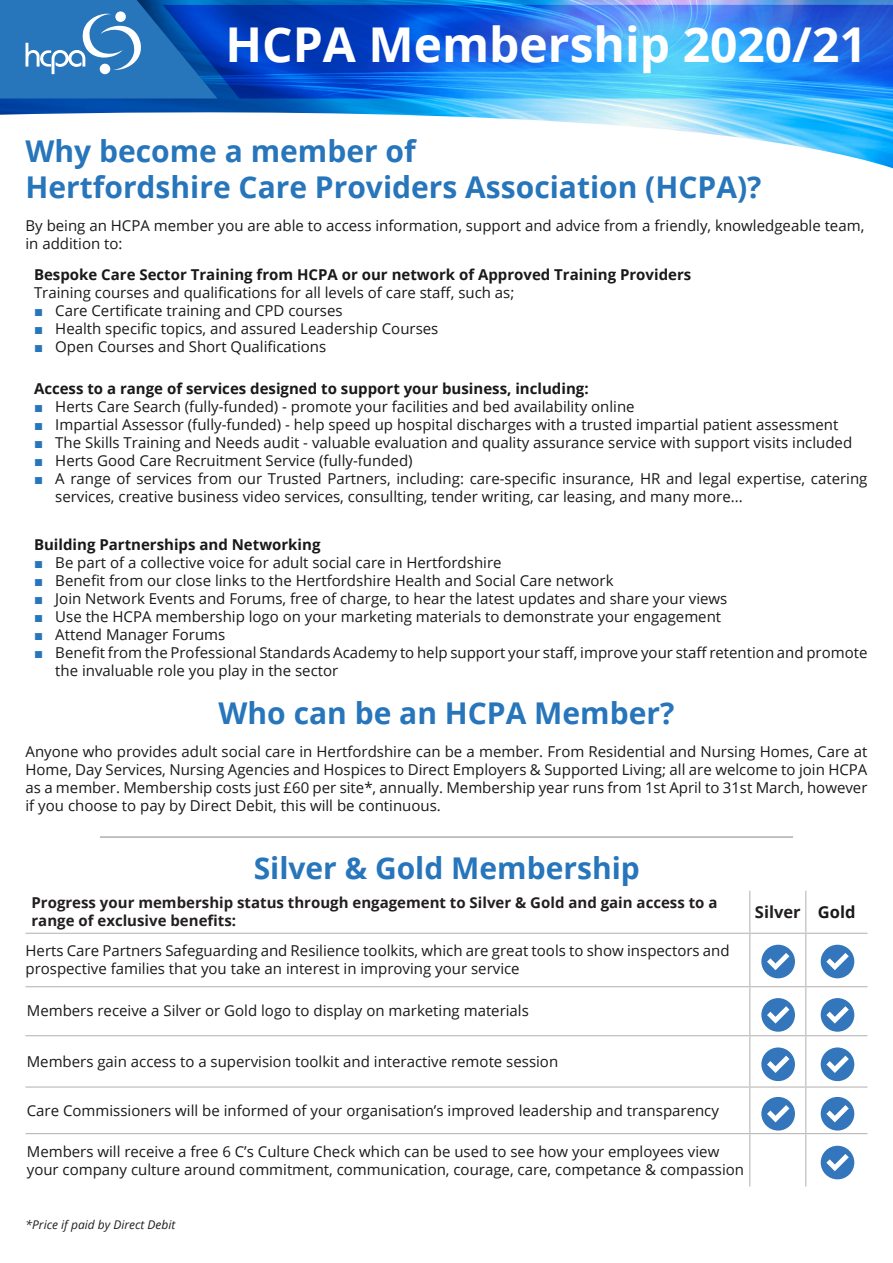
<style>
.page{position:relative;width:893px;height:1263px;background:#fff}
.page>*{position:absolute;margin:0;border:0;box-sizing:border-box;transform-origin:0 0}
.t1{font:700 48px "Open Sans";color:#fff}
.t2{font:700 30px "Open Sans";color:#2775bb}
.t3{font:700 16.5px "Open Sans";color:#231f20}
.t4{font:700 16.5px "Open Sans";color:#191919}
.t5{font:15px/18px "Open Sans";color:#191919}
.t6{font:700 15px "Open Sans";color:#191919}
.t7{font:700 15px/18px "Open Sans";color:#231f20}
.t8{font:italic 12px "Open Sans";color:#231f20}
.s1{font-family:"Arial";color:#2775bb}
</style>
<div class="page">
<hr style="left:749px;top:891px;width:1px;height:42px;background:#bbb8b9">
<hr style="left:805px;top:891px;width:1px;height:42px;background:#bbb8b9">
<hr style="left:26px;top:933px;width:724px;height:1px;background:#bbb8b9">
<hr style="left:750px;top:933px;width:56px;height:1px;background:#bbb8b9">
<hr style="left:749px;top:934px;width:1px;height:52px;background:#bbb8b9">
<hr style="left:806px;top:933px;width:61px;height:1px;background:#bbb8b9">
<hr style="left:805px;top:934px;width:1px;height:52px;background:#bbb8b9">
<hr style="left:26px;top:986px;width:724px;height:1px;background:#bbb8b9">
<hr style="left:750px;top:986px;width:56px;height:1px;background:#bbb8b9">
<hr style="left:749px;top:987px;width:1px;height:48px;background:#bbb8b9">
<hr style="left:806px;top:986px;width:61px;height:1px;background:#bbb8b9">
<hr style="left:805px;top:987px;width:1px;height:48px;background:#bbb8b9">
<hr style="left:26px;top:1035px;width:724px;height:1px;background:#bbb8b9">
<hr style="left:750px;top:1035px;width:56px;height:1px;background:#bbb8b9">
<hr style="left:749px;top:1036px;width:1px;height:50px;background:#bbb8b9">
<hr style="left:806px;top:1035px;width:61px;height:1px;background:#bbb8b9">
<hr style="left:805px;top:1036px;width:1px;height:50px;background:#bbb8b9">
<hr style="left:26px;top:1086px;width:724px;height:1px;background:#bbb8b9">
<hr style="left:750px;top:1086px;width:56px;height:1px;background:#bbb8b9">
<hr style="left:749px;top:1087px;width:1px;height:46px;background:#bbb8b9">
<hr style="left:806px;top:1086px;width:61px;height:1px;background:#bbb8b9">
<hr style="left:805px;top:1087px;width:1px;height:46px;background:#bbb8b9">
<hr style="left:26px;top:1133px;width:724px;height:1px;background:#bbb8b9">
<hr style="left:750px;top:1133px;width:56px;height:1px;background:#bbb8b9">
<hr style="left:749px;top:1134px;width:1px;height:52px;background:#bbb8b9">
<hr style="left:806px;top:1133px;width:61px;height:1px;background:#bbb8b9">
<hr style="left:805px;top:1134px;width:1px;height:52px;background:#bbb8b9">
<img style="left:0;top:0;width:893px;height:168px">
<svg style="left:217px;top:5px;width:676px;height:94px;background:#2377e1"></svg>
<svg style="left:0;top:0;width:217px;height:99px;background:#2d75bd"></svg>
<hr style="left:100px;top:836px;width:693px;height:2px;background:#abafb0">
<div style="left:821px;top:1146px;width:33px;height:33px;background:#3476bb;border-radius:50%"></div>
<svg style="left:826px;top:1154px;width:23px;height:17px"></svg>
<div style="left:821px;top:1097px;width:33px;height:33px;background:#3476bb;border-radius:50%"></div>
<svg style="left:826px;top:1105px;width:23px;height:17px"></svg>
<div style="left:821px;top:1047px;width:33px;height:34px;background:#3476bb;border-radius:50%"></div>
<svg style="left:826px;top:1056px;width:23px;height:17px"></svg>
<div style="left:761px;top:1047px;width:34px;height:34px;background:#3476bb;border-radius:50%"></div>
<svg style="left:767px;top:1056px;width:22px;height:17px"></svg>
<div style="left:761px;top:1097px;width:34px;height:33px;background:#3476bb;border-radius:50%"></div>
<svg style="left:767px;top:1105px;width:22px;height:17px"></svg>
<div style="left:821px;top:998px;width:33px;height:34px;background:#3476bb;border-radius:50%"></div>
<svg style="left:826px;top:1006px;width:23px;height:17px"></svg>
<div style="left:761px;top:998px;width:34px;height:34px;background:#3476bb;border-radius:50%"></div>
<svg style="left:767px;top:1006px;width:22px;height:17px"></svg>
<div style="left:821px;top:945px;width:33px;height:33px;background:#3476bb;border-radius:50%"></div>
<svg style="left:826px;top:953px;width:23px;height:17px"></svg>
<div style="left:761px;top:945px;width:34px;height:33px;background:#3476bb;border-radius:50%"></div>
<svg style="left:767px;top:953px;width:22px;height:17px"></svg>
<p class="t1" style="left:225px;top:11px;width:643px">HCPA Membership 2020/21</p>
<p class="t2" style="left:26px;top:129px;width:392px">Why become a member of</p>
<p class="t2" style="left:26px;top:165px;width:737px">Hertfordshire Care Providers Association (HCPA)?</p>
<p class="t5" style="left:26px;top:216px;width:840px">By being an HCPA member you are able to access information, support and advice from a friendly, knowledgeable team, in addition to:</p>
<p class="t6" style="left:34px;top:264px;width:659px">Bespoke Care Sector Training from HCPA or our network of Approved Training Providers</p>
<p class="t5" style="left:34px;top:283px;width:482px">Training courses and qualifications for all levels of care staff, such as;</p>
<p class="t5" style="left:34px;top:301px;width:310px"><span class="s1">■</span> Care Certificate training and CPD courses</p>
<p class="t5" style="left:34px;top:319px;width:406px"><span class="s1">■</span> Health specific topics, and assured Leadership Courses</p>
<p class="t5" style="left:34px;top:337px;width:294px"><span class="s1">■</span> Open Courses and Short Qualifications</p>
<p class="t6" style="left:34px;top:378px;width:556px">Access to a range of services designed to support your business, including:</p>
<p class="t5" style="left:34px;top:397px;width:602px"><span class="s1">■</span> Herts Care Search (fully-funded) - promote your facilities and bed availability online</p>
<p class="t5" style="left:34px;top:415px;width:806px"><span class="s1">■</span> Impartial Assessor (fully-funded) - help speed up hospital discharges with a trusted impartial patient assessment</p>
<p class="t5" style="left:34px;top:433px;width:820px"><span class="s1">■</span> The Skills Training and Needs audit - valuable evaluation and quality assurance service with support visits included</p>
<p class="t5" style="left:34px;top:451px;width:380px"><span class="s1">■</span> Herts Good Care Recruitment Service (fully-funded)</p>
<p class="t5" style="left:55px;top:469px;width:814px;text-indent:-21px"><span class="s1">■</span> A range of services from our Trusted Partners, including: care-specific insurance, HR and legal expertise, catering services, creative business video services, consullting, tender writing, car leasing, and many more...</p>
<p class="t6" style="left:34px;top:534px;width:288px">Building Partnerships and Networking</p>
<p class="t5" style="left:34px;top:553px;width:469px"><span class="s1">■</span> Be part of a collective voice for adult social care in Hertfordshire</p>
<p class="t5" style="left:34px;top:571px;width:581px"><span class="s1">■</span> Benefit from our close links to the Hertfordshire Health and Social Care network</p>
<p class="t5" style="left:34px;top:589px;width:695px"><span class="s1">■</span> Join Network Events and Forums, free of charge, to hear the latest updates and share your views</p>
<p class="t5" style="left:34px;top:607px;width:689px"><span class="s1">■</span> Use the HCPA membership logo on your marketing materials to demonstrate your engagement</p>
<p class="t5" style="left:34px;top:625px;width:193px"><span class="s1">■</span> Attend Manager Forums</p>
<p class="t5" style="left:55px;top:643px;width:814px;text-indent:-21px"><span class="s1">■</span> Benefit from the Professional Standards Academy to help support your staff, improve your staff retention and promote the invaluable role you play in the sector</p>
<p class="t2" style="left:219px;top:692px;width:457px">Who can be an HCPA Member?</p>
<p class="t5" style="left:26px;top:742px;width:843px;text-align:justify">Anyone who provides adult social care in Hertfordshire can be a member. From Residential and Nursing Homes, Care at Home, Day Services, Nursing Agencies and Hospices to Direct Employers &amp; Supported Living; all are welcome to join HCPA as a member. Membership costs just £60 per site*, annually. Membership year runs from 1st April to 31st March, however if you choose to pay by Direct Debit, this will be continuous.</p>
<p class="t2" style="left:254px;top:846px;width:388px">Silver &amp; Gold Membership</p>
<p class="t7" style="left:32px;top:893px;width:687px">Progress your membership status through engagement to Silver &amp; Gold and gain access to a range of exclusive benefits:</p>
<p class="t5" style="left:26px;top:941px;width:706px">Herts Care Partners Safeguarding and Resilience toolkits, which are great tools to show inspectors and prospective families that you take an interest in improving your service</p>
<p class="t5" style="left:27px;top:1001px;width:504px">Members receive a Silver or Gold logo to display on marketing materials</p>
<p class="t3" style="left:755px;top:900px;width:47px">Silver</p>
<p class="t4" style="left:818px;top:900px;width:39px">Gold</p>
<p class="t5" style="left:27px;top:1052px;width:533px">Members gain access to a supervision toolkit and interactive remote session</p>
<p class="t5" style="left:27px;top:1101px;width:694px">Care Commissioners will be informed of your organisation’s improved leadership and transparency</p>
<p class="t5" style="left:27px;top:1142px;width:719px">Members will receive a free 6 C’s Culture Check which can be used to see how your employees view your company culture around commitment, communication, courage, care, competance &amp; compassion</p>
<p class="t8" style="left:26px;top:1217px;width:151px">*Price if paid by Direct Debit</p>
</div>
